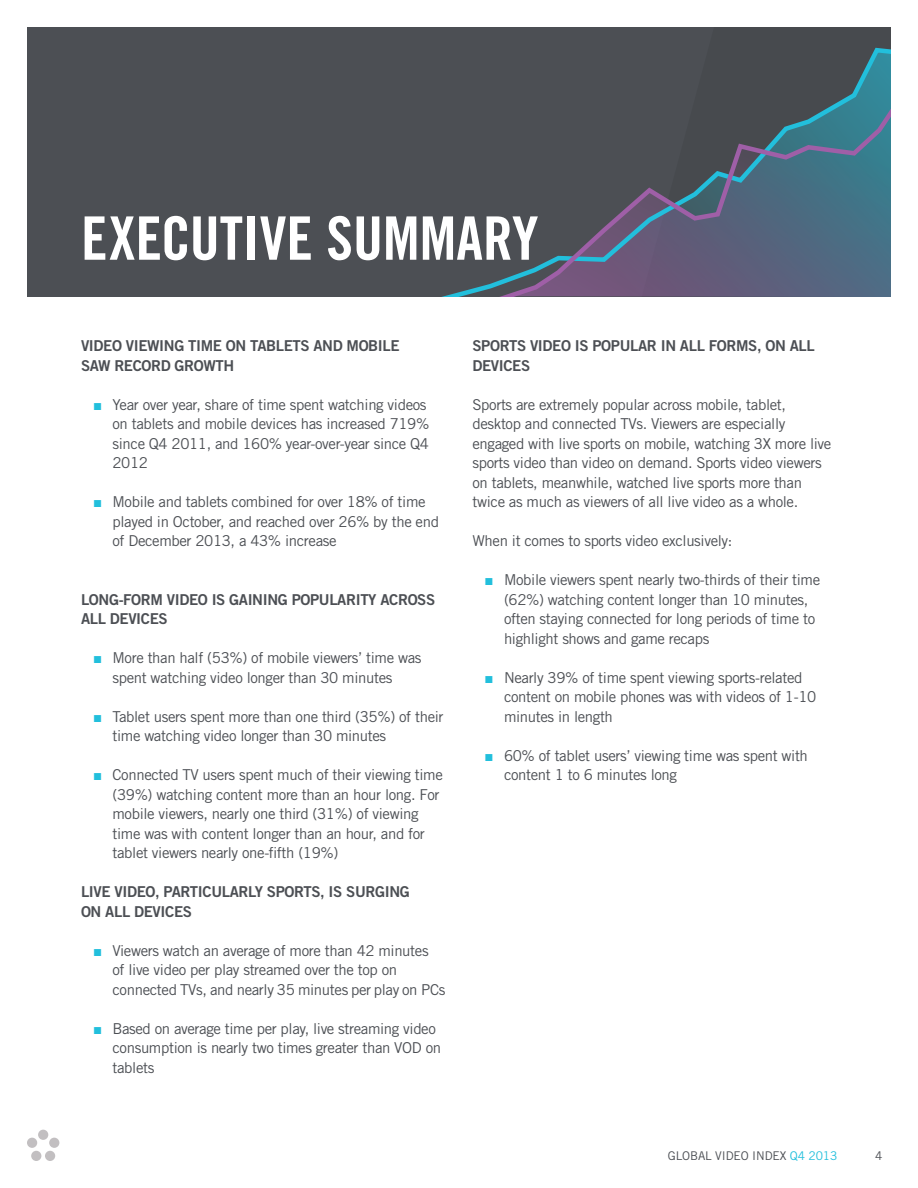
<style>
.page{position:relative;width:918px;height:1188px;background:#fff}
.page>*{position:absolute;margin:0;border:0;box-sizing:border-box;transform-origin:0 0}
.Section_Title{font:60px "Trade Gothic Bold Cond Twenty";color:#fff}
.Paragraph{font:15px/19.5px "Trade Gothic";letter-spacing:-.025em;color:#4c4f54}
.Subheadline{font:15px/19.5px "Trade Gothic Bold Two";letter-spacing:-.025em;color:#4c4f54}
.t1{font:12px "Trade Gothic";letter-spacing:-.01em;color:#4c4f54}
.s1{font-family:"Arial";color:#22bfdc}
.s2{color:#22bfdc}
</style>
<div class="page">
<div style="left:38px;top:1130px;width:10px;height:10px;background:#c2bfc1;border-radius:50%"></div>
<div style="left:27px;top:1138px;width:10px;height:10px;background:#c2bfc1;border-radius:50%"></div>
<div style="left:31px;top:1151px;width:10px;height:10px;background:#c2bfc1;border-radius:50%"></div>
<div style="left:45px;top:1151px;width:10px;height:10px;background:#c2bfc1;border-radius:50%"></div>
<div style="left:49px;top:1138px;width:10px;height:10px;background:#c2bfc1;border-radius:50%"></div>
<div style="left:27px;top:27px;width:864px;height:270px;background:#4c4f54"></div>
<svg style="left:441px;top:47px;width:450px;height:250px"></svg>
<svg style="left:485px;top:90px;width:406px;height:207px"></svg>
<p class="Section_Title" style="left:81px;top:202px;width:459px">EXECUTIVE SUMMARY</p>
<p class="Subheadline" style="left:81px;top:336px;width:320px">VIDEO VIEWING TIME ON TABLETS AND MOBILE<br>SAW RECORD GROWTH</p>
<p class="Paragraph" style="left:112px;top:394px;width:318px;text-indent:-20px"><span class="s1">■</span> Year over year, share of time spent watching videos on tablets and mobile devices has increased 719% since Q4 2011, and 160% year-over-year since Q4<br>2012</p>
<p class="Paragraph" style="left:112px;top:492px;width:328px;text-indent:-20px"><span class="s1">■</span> Mobile and tablets combined for over 18% of time played in October, and reached over 26% by the end of December 2013, a 43% increase</p>
<p class="Subheadline" style="left:81px;top:589px;width:356px">LONG-FORM VIDEO IS GAINING POPULARITY ACROSS<br>ALL DEVICES</p>
<p class="Paragraph" style="left:112px;top:648px;width:310px;text-indent:-20px"><span class="s1">■</span> More than half (53%) of mobile viewers’ time was spent watching video longer than 30 minutes</p>
<p class="Paragraph" style="left:112px;top:706px;width:333px;text-indent:-20px"><span class="s1">■</span> Tablet users spent more than one third (35%) of their time watching video longer than 30 minutes</p>
<p class="Paragraph" style="left:112px;top:765px;width:332px;text-indent:-20px"><span class="s1">■</span> Connected TV users spent much of their viewing time (39%) watching content more than an hour long. For mobile viewers, nearly one third (31%) of viewing time was with content longer than an hour, and for tablet viewers nearly one-fifth (19%)</p>
<p class="Subheadline" style="left:81px;top:882px;width:330px">LIVE VIDEO, PARTICULARLY SPORTS, IS SURGING<br>ON ALL DEVICES</p>
<p class="Paragraph" style="left:112px;top:940px;width:334px;text-indent:-20px"><span class="s1">■</span> Viewers watch an average of more than 42 minutes<br>of live video per play streamed over the top on connected TVs, and nearly 35 minutes per play on PCs</p>
<p class="Paragraph" style="left:112px;top:1018px;width:330px;text-indent:-20px"><span class="s1">■</span> Based on average time per play, live streaming video consumption is nearly two times greater than VOD on tablets</p>
<p class="Subheadline" style="left:472px;top:336px;width:344px">SPORTS VIDEO IS POPULAR IN ALL FORMS, ON ALL<br>DEVICES</p>
<p class="Paragraph" style="left:472px;top:394px;width:360px">Sports are extremely popular across mobile, tablet, desktop and connected TVs. Viewers are especially engaged with live sports on mobile, watching 3X more live sports video than video on demand. Sports video viewers on tablets, meanwhile, watched live sports more than twice as much as viewers of all live video as a whole.</p>
<p class="Paragraph" style="left:472px;top:531px;width:261px">When it comes to sports video exclusively:</p>
<p class="Paragraph" style="left:504px;top:570px;width:318px;text-indent:-20px"><span class="s1">■</span> Mobile viewers spent nearly two-thirds of their time (62%) watching content longer than 10 minutes, often staying connected for long periods of time to highlight shows and game recaps</p>
<p class="Paragraph" style="left:504px;top:667px;width:314px;text-indent:-20px"><span class="s1">■</span> Nearly 39% of time spent viewing sports-related content on mobile phones was with videos of 1-10 minutes in length</p>
<p class="Paragraph" style="left:504px;top:745px;width:305px;text-indent:-20px"><span class="s1">■</span> 60% of tablet users’ viewing time was spent with content 1 to 6 minutes long</p>
<p class="t1" style="left:668px;top:1148px;width:171px">GLOBAL VIDEO INDEX <span class="s2">Q4 2013</span></p>
<p class="t1" style="left:875px;top:1148px;width:9px">4</p>
</div>
